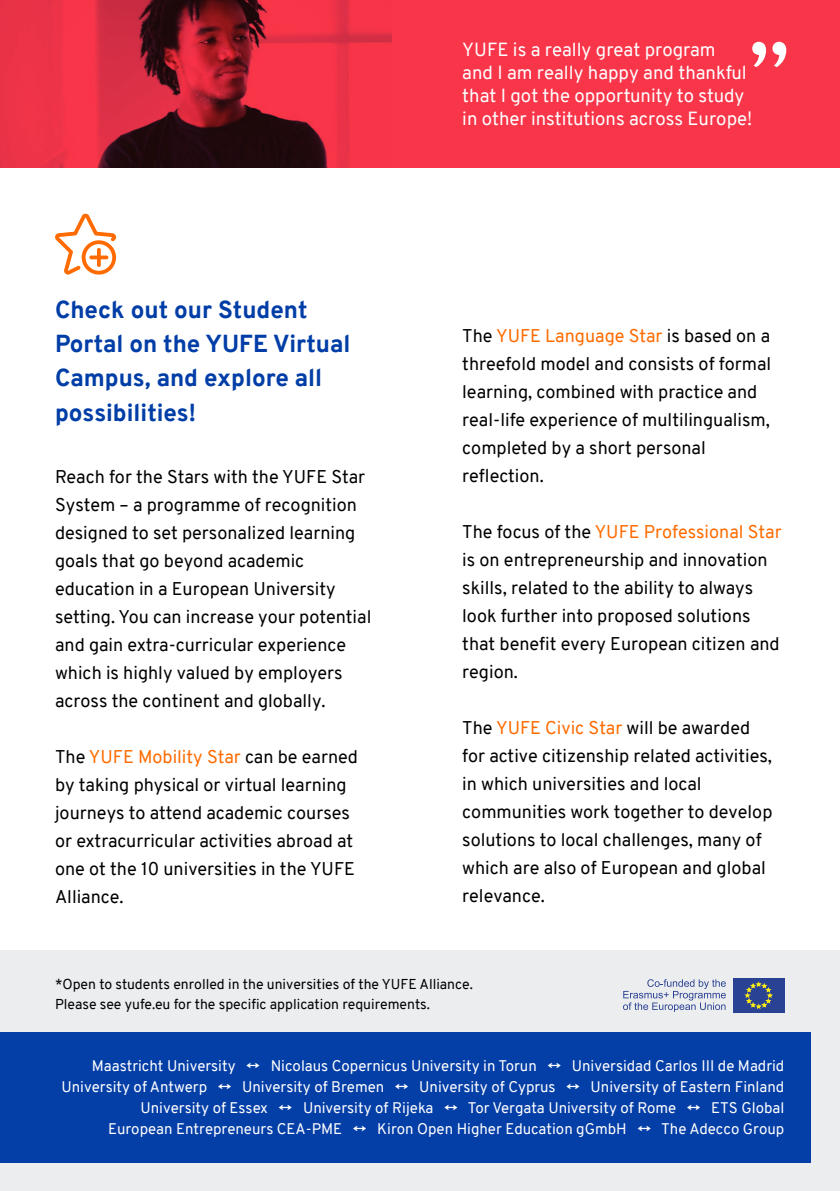
<style>
.page{position:relative;width:840px;height:1191px;background:#fff}
.page>*{position:absolute;margin:0;border:0;box-sizing:border-box;transform-origin:0 0}
.t1{font:800 24px/34px "Overpass";color:#003da6}
.t2{font:18.6px/23.2px "Overpass";color:#fff}
.t3{font:18px/28px "Overpass";color:#000}
.t4{font:15px/21px "Overpass";color:#fff;text-align:right}
.t5{font:14px/20px "Overpass";color:#000}
.s1{color:#ff6b00}
</style>
<div class="page">
<div style="left:0;top:950px;width:839px;height:241px;background:#ecedef"></div>
<div style="left:0;top:1032px;width:810px;height:131px;background:#043ea7"></div>
<div style="left:732px;top:978px;width:51px;height:34px;background:#294293"></div>
<svg style="left:744px;top:982px;width:27px;height:26px"></svg>
<svg style="left:623px;top:979px;width:102px;height:33px"></svg>
<svg style="left:55px;top:213px;width:61px;height:61px"></svg>
<svg style="left:0;top:0;width:839px;height:167px;background:#db2e41"></svg>
<svg style="left:751px;top:42px;width:34px;height:25px"></svg>
<h1 class="t1" style="left:55px;top:293px;width:297px">Check out our Student<br>Portal on the YUFE Virtual<br>Campus, and explore all possibilities!</h1>
<p class="t3" style="left:55px;top:462px;width:318px">Reach for the Stars with the YUFE Star System – a programme of recognition designed to set personalized learning goals that go beyond academic education in a European University setting. You can increase your potential and gain extra-curricular experience which is highly valued by employers across the continent and globally.</p>
<p class="t3" style="left:55px;top:742px;width:304px">The <span class="s1">YUFE Mobility Star</span> can be earned by taking physical or virtual learning journeys to attend academic courses or extracurricular activities abroad at one ot the 10 universities in the YUFE Alliance.</p>
<p class="t2" style="left:462px;top:38px;width:291px">YUFE is a really great program<br>and I am really happy and thankful that I got the opportunity to study in other institutions across Europe!</p>
<p class="t3" style="left:462px;top:322px;width:310px">The <span class="s1">YUFE Language Star</span> is based on a threefold model and consists of formal learning, combined with practice and real-life experience of multilingualism, completed by a short personal reflection.</p>
<p class="t3" style="left:462px;top:518px;width:321px">The focus of the <span class="s1">YUFE Professional Star </span>is on entrepreneurship and innovation skills, related to the ability to always look further into proposed solutions that benefit every European citizen and region.</p>
<p class="t3" style="left:462px;top:714px;width:311px">The <span class="s1">YUFE Civic Star</span> will be awarded for active citizenship related activities, in which universities and local communities work together to develop solutions to local challenges, many of which are also of European and global relevance.</p>
<p class="t5" style="left:55px;top:974px;width:419px">*Open to students enrolled in the universities of the YUFE Alliance.<br>Please see yufe.eu for the specific application requirements.</p>
<p class="t4" style="left:61px;top:1055px;width:724px">Maastricht University ↔ Nicolaus Copernicus University in Torun ↔ Universidad Carlos III de Madrid University of Antwerp ↔ University of Bremen ↔ University of Cyprus ↔ University of Eastern Finland University of Essex ↔ University of Rijeka ↔ Tor Vergata University of Rome ↔ ETS Global<br>European Entrepreneurs CEA-PME ↔ Kiron Open Higher Education gGmbH ↔ The Adecco Group</p>
</div>
